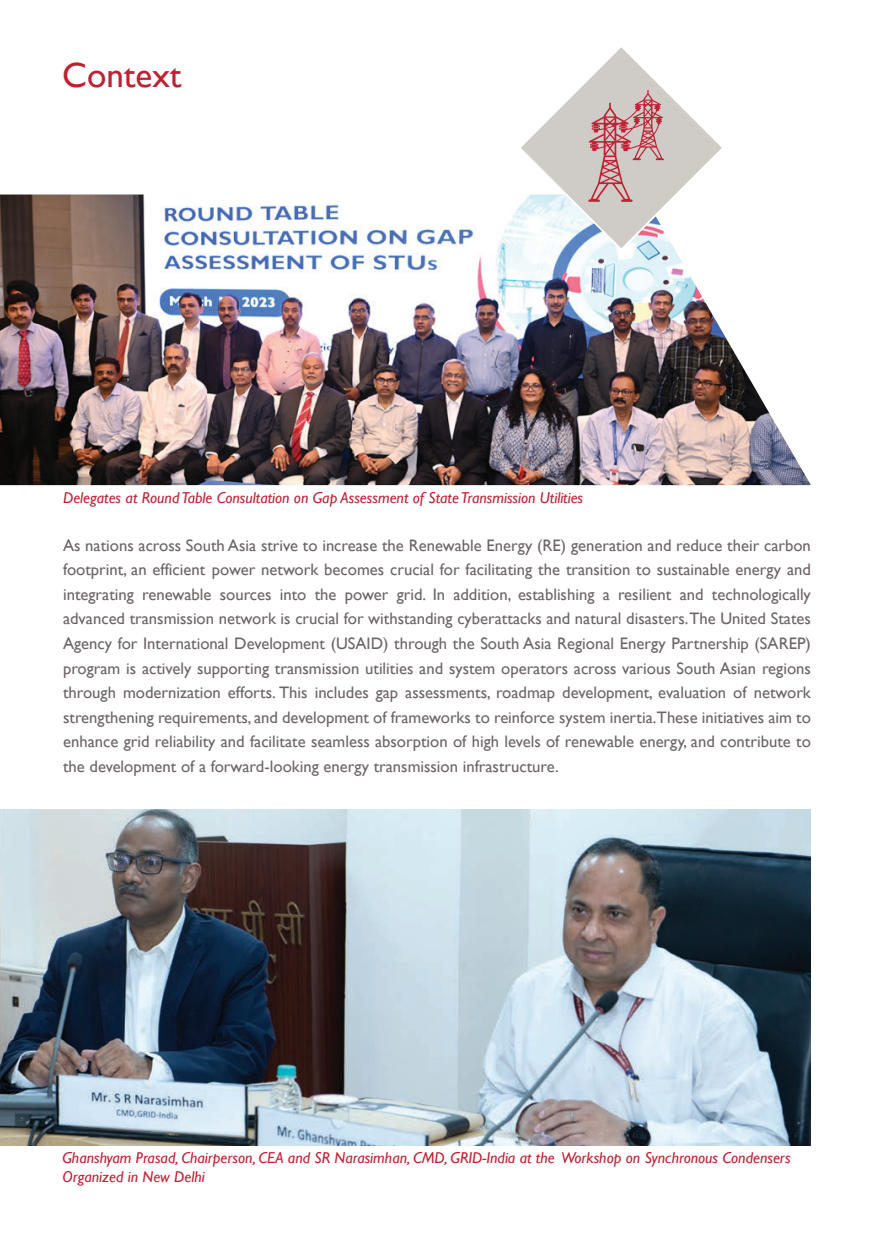
<style>
.page{position:relative;width:874px;height:1241px;background:#fff}
.page>*{position:absolute;margin:0;border:0;box-sizing:border-box;transform-origin:0 0}
.t1{font:35px "Gill Sans";color:#c12033}
.t2{font:16.62px/24.5px "Gill Sans";color:#6d6465;text-align:justify}
.t3{font:italic 15.75px/18.9px "Gill Sans";color:#c12033}
</style>
<div class="page">
<img style="left:0;top:194px;width:810px;height:291px">
<img style="left:0;top:809px;width:810px;height:336px">
<svg style="left:517px;top:47px;width:208px;height:205px"></svg>
<h1 class="t1" style="left:62px;top:55px;width:121px">Context</h1>
<p class="t3" style="left:63px;top:488px;width:521px">Delegates at Round Table Consultation on Gap Assessment of State Transmission Utilities</p>
<p class="t2" style="left:63px;top:533px;width:749px">As nations across South Asia strive to increase the Renewable Energy (RE) generation and reduce their carbon footprint, an efficient power network becomes crucial for facilitating the transition to sustainable energy and integrating renewable sources into the power grid. In addition, establishing a resilient and technologically advanced transmission network is crucial for withstanding cyberattacks and natural disasters.The United States Agency for International Development (USAID) through the South Asia Regional Energy Partnership (SAREP) program is actively supporting transmission utilities and system operators across various South Asian regions through modernization efforts. This includes gap assessments, roadmap development, evaluation of network strengthening requirements, and development of frameworks to reinforce system inertia.These initiatives aim to enhance grid reliability and facilitate seamless absorption of high levels of renewable energy, and contribute to the development of a forward-looking energy transmission infrastructure.</p>
<p class="t3" style="left:62px;top:1148px;width:729px">Ghanshyam Prasad, Chairperson, CEA and SR Narasimhan, CMD, GRID-India at the Workshop on Synchronous Condensers<br>Organized in New Delhi</p>
</div>
